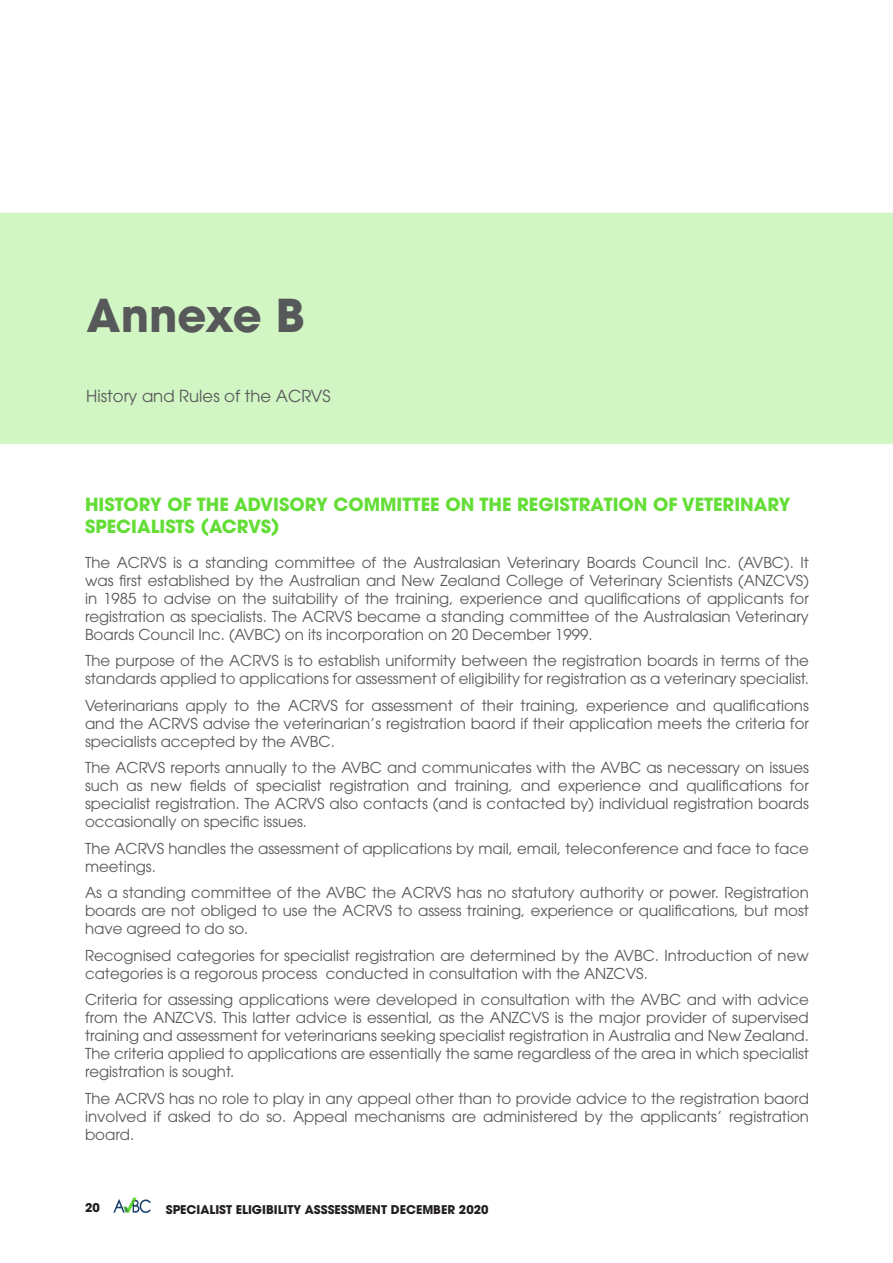
<style>
.page{position:relative;width:893px;height:1263px;background:#fff}
.page>*{position:absolute;margin:0;border:0;box-sizing:border-box;transform-origin:0 0}
.Para_1{font:700 45px "ITC Avant Garde Pro";color:#57585a}
.t1{font:700 18px/21.6px "ITC Avant Garde Pro";color:#64de37}
.Para_1-2{font:16.5px "ITC Avant Garde Pro";color:#57585a}
.Para_Text_1_no_inden{font:15px/18px "ITC Avant Garde Pro";color:#57585a;text-align:justify}
.t2{font:700 12px "ITC Avant Garde Pro";color:#231f20}
</style>
<div class="page">
<img style="left:113px;top:1197px;width:38px;height:16px">
<div style="left:0;top:213px;width:893px;height:231px;background:#d1f5c3"></div>
<p class="Para_1" style="left:87px;top:285px;width:220px">Annexe B</p>
<p class="Para_1-2" style="left:86px;top:386px;width:246px">History and Rules of the ACRVS</p>
<p class="t1" style="left:85px;top:494px;width:707px">HISTORY OF THE ADVISORY COMMITTEE ON THE REGISTRATION OF VETERINARY<br>SPECIALISTS (ACRVS)</p>
<p class="Para_Text_1_no_inden" style="left:85px;top:553px;width:725px">The ACRVS is a standing committee of the Australasian Veterinary Boards Council Inc. (AVBC). It was first established by the Australian and New Zealand College of Veterinary Scientists (ANZCVS) in 1985 to advise on the suitability of the training, experience and qualifications of applicants for registration as specialists. The ACRVS became a standing committee of the Australasian Veterinary Boards Council Inc. (AVBC) on its incorporation on 20 December 1999.</p>
<p class="Para_Text_1_no_inden" style="left:85px;top:652px;width:725px">The purpose of the ACRVS is to establish uniformity between the registration boards in terms of the standards applied to applications for assessment of eligibility for registration as a veterinary specialist.</p>
<p class="Para_Text_1_no_inden" style="left:85px;top:696px;width:725px">Veterinarians apply to the ACRVS for assessment of their training, experience and qualifications and the ACRVS advise the veterinarian’s registration baord if their application meets the criteria for specialists accepted by the AVBC.</p>
<p class="Para_Text_1_no_inden" style="left:85px;top:759px;width:725px">The ACRVS reports annually to the AVBC and communicates with the AVBC as necessary on issues such as new fields of specialist registration and training, and experience and qualifications for specialist registration. The ACRVS also contacts (and is contacted by) individual registration boards occasionally on specific issues.</p>
<p class="Para_Text_1_no_inden" style="left:85px;top:839px;width:725px">The ACRVS handles the assessment of applications by mail, email, teleconference and face to face meetings.</p>
<p class="Para_Text_1_no_inden" style="left:85px;top:884px;width:725px">As a standing committee of the AVBC the ACRVS has no statutory authority or power. Registration boards are not obliged to use the ACRVS to assess training, experience or qualifications, but most have agreed to do so.</p>
<p class="Para_Text_1_no_inden" style="left:85px;top:946px;width:725px">Recognised categories for specialist registration are determined by the AVBC. Introduction of new categories is a regorous process conducted in consultation with the ANZCVS.</p>
<p class="Para_Text_1_no_inden" style="left:85px;top:991px;width:725px">Criteria for assessing applications were developed in consultation with the AVBC and with advice from the ANZCVS. This latter advice is essential, as the ANZCVS is the major provider of supervised training and assessment for veterinarians seeking specialist registration in Australia and New Zealand.<br>The criteria applied to applications are essentially the same regardless of the area in which specialist registration is sought.</p>
<p class="Para_Text_1_no_inden" style="left:85px;top:1089px;width:725px">The ACRVS has no role to play in any appeal other than to provide advice to the registration baord involved if asked to do so. Appeal mechanisms are administered by the applicants’ registration board.</p>
<p class="t2" style="left:85px;top:1200px;width:16px">20</p>
<p class="t2" style="left:166px;top:1201px;width:324px">SPECIALIST ELIGIBILITY ASSSESSMENT DECEMBER 2020</p>
</div>
